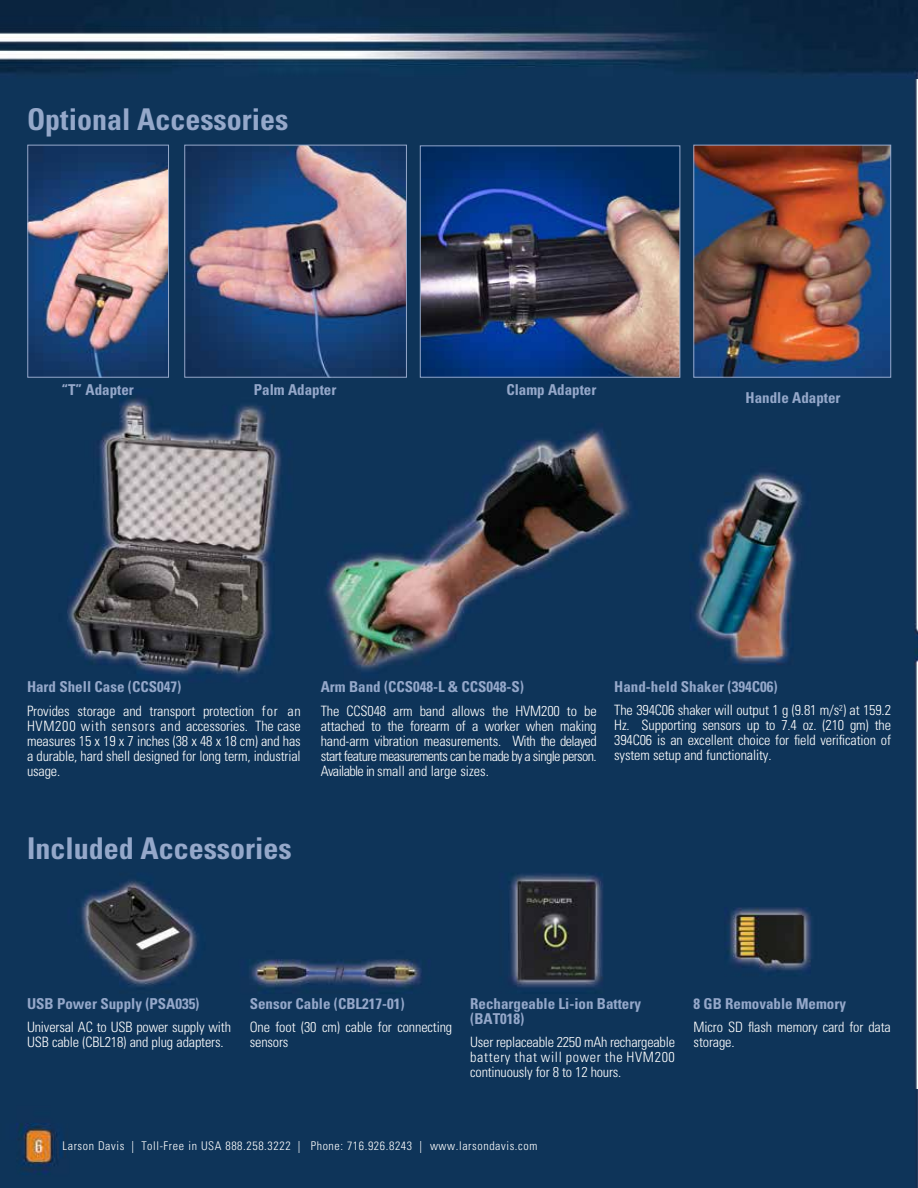
<style>
.page{position:relative;width:918px;height:1188px;background:#fff}
.page>*{position:absolute;margin:0;border:0;box-sizing:border-box;transform-origin:0 0}
.t1{font:700 condensed 30px "Univers";color:#95a8ca}
.t2{font:700 condensed 15px/15px "Univers";color:#95a8ca}
.t3{font:300 condensed 14.25px/15px "Univers";letter-spacing:-.01em;color:#fff;text-align:justify}
.t4{font:300 condensed 12px "Univers";letter-spacing:.05em;color:#fff}
</style>
<div class="page">
<img style="left:0;top:0;width:918px;height:1188px">
<img style="left:0;top:79px;width:918px;height:1010px">
<img style="left:29px;top:147px;width:138px;height:229px">
<div style="left:27px;top:145px;width:142px;height:233px;border:1px solid #95a8ca"></div>
<img style="left:186px;top:147px;width:219px;height:229px">
<div style="left:184px;top:145px;width:223px;height:233px;border:1px solid #95a8ca"></div>
<img style="left:422px;top:147px;width:256px;height:229px">
<div style="left:420px;top:145px;width:260px;height:233px;border:1px solid #95a8ca"></div>
<img style="left:695px;top:147px;width:194px;height:229px">
<div style="left:693px;top:145px;width:198px;height:233px;border:1px solid #95a8ca"></div>
<h1 class="t1" style="left:27px;top:101px;width:263px">Optional Accessories</h1>
<p class="t2" style="left:61px;top:382px;width:74px">“T” Adapter</p>
<p class="t2" style="left:254px;top:382px;width:84px">Palm Adapter</p>
<p class="t2" style="left:506px;top:382px;width:91px">Clamp Adapter</p>
<p class="t2" style="left:746px;top:390px;width:96px">Handle Adapter</p>
<p class="t2" style="left:27px;top:679px;width:156px">Hard Shell Case (CCS047)</p>
<p class="t3" style="left:27px;top:703px;width:275px">Provides storage and transport protection for an HVM200 with sensors and accessories. The case measures 15 x 19 x 7 inches (38 x 48 x 18 cm) and has a durable, hard shell designed for long term, industrial usage.</p>
<p class="t2" style="left:321px;top:679px;width:205px">Arm Band (CCS048-L &amp; CCS048-S)</p>
<p class="t3" style="left:321px;top:703px;width:277px">The CCS048 arm band allows the HVM200 to be attached to the forearm of a worker when making hand-arm vibration measurements. With the delayed start feature measurements can be made by a single person.<br>Available in small and large sizes.</p>
<p class="t2" style="left:614px;top:679px;width:165px">Hand-held Shaker (394C06)</p>
<p class="t3" style="left:614px;top:703px;width:278px">The 394C06 shaker will output 1 g (9.81 m/s<sup>2</sup>) at 159.2<br>Hz. Supporting sensors up to 7.4 oz. (210 gm) the 394C06 is an excellent choice for field verification of system setup and functionality.</p>
<h1 class="t1" style="left:27px;top:830px;width:266px">Included Accessories</h1>
<p class="t2" style="left:27px;top:996px;width:174px">USB Power Supply (PSA035)</p>
<p class="t3" style="left:27px;top:1020px;width:206px">Universal AC to USB power supply with<br>USB cable (CBL218) and plug adapters.</p>
<p class="t2" style="left:250px;top:996px;width:156px">Sensor Cable (CBL217-01)</p>
<p class="t3" style="left:250px;top:1020px;width:204px">One foot (30 cm) cable for connecting sensors</p>
<p class="t2" style="left:470px;top:996px;width:172px">Rechargeable Li-ion Battery (BAT018)</p>
<p class="t3" style="left:470px;top:1035px;width:206px">User replaceable 2250 mAh rechargeable battery that will power the HVM200 continuously for 8 to 12 hours.</p>
<p class="t2" style="left:694px;top:996px;width:154px">8 GB Removable Memory</p>
<p class="t3" style="left:694px;top:1020px;width:199px">Micro SD flash memory card for data storage.</p>
<p class="t4" style="left:63px;top:1139px;width:476px">Larson Davis | Toll-Free in USA 888.258.3222 | Phone: 716.926.8243 | www.larsondavis.com</p>
</div>
